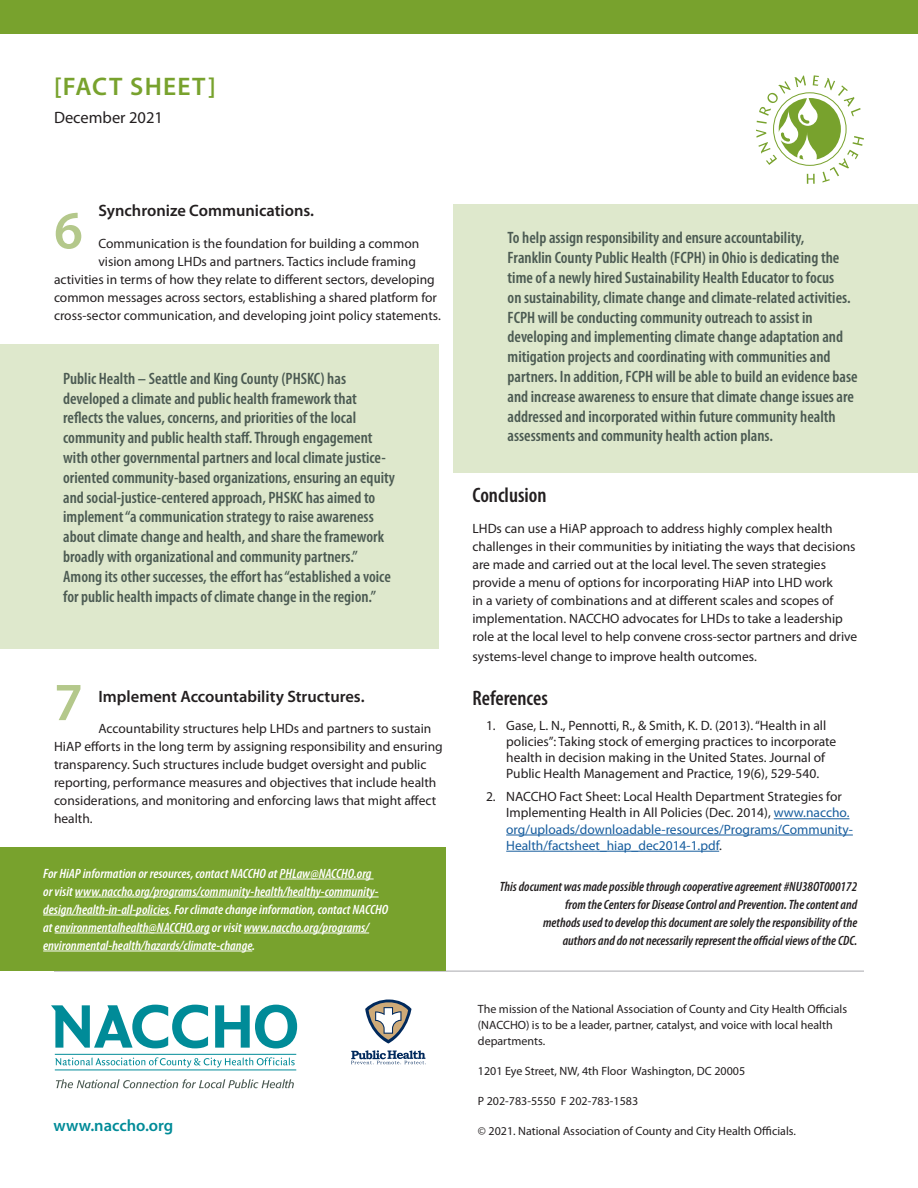
<style>
.page{position:relative;width:918px;height:1188px;background:#fff}
.page>*{position:absolute;margin:0;border:0;box-sizing:border-box;transform-origin:0 0}
.C{font:600 54px "Myriad Pro";color:#b4c88b}
.t1{font:600 25.5px "Myriad Pro";letter-spacing:.05em;color:#78a22d}
.Paragraph_Style_2{font:600 condensed 21px "Myriad Pro";color:#231f20}
.A{font:600 condensed 21px "Myriad Pro";color:#231f20}
.Paragraph_Style_2-2{font:600 condensed 16.5px/19.8px "Myriad Pro";color:#4b5a52}
.Paragraph_Style_2-3{font:600 16.5px "Myriad Pro";color:#231f20}
.t2{font:600 16.5px "Myriad Pro";color:#008b98}
.t3{font:16.5px "Myriad Pro";color:#231f20}
.Paragraph_Style_2-4{font:13.5px/18px "Myriad Pro";color:#231f20}
.COVER_TITLE{font:italic 600 condensed 13.5px/18px "Myriad Pro";color:#fff}
.body_copy{font:italic 600 condensed 13.5px/18px "Myriad Pro";color:#231f20;text-align:right}
.t4{font:13.5px/16.2px "Myriad Pro";color:#175d9e}
.copyright{font:12px/15.8px "Myriad Pro";color:#231f20}
.s1{color:#231f20}
</style>
<div class="page">
<div style="left:0;top:0;width:918px;height:34px;background:#78a22d"></div>
<svg style="left:56px;top:1079px;width:238px;height:9px"></svg>
<svg style="left:51px;top:1005px;width:157px;height:43px"></svg>
<svg style="left:215px;top:1005px;width:82px;height:43px"></svg>
<svg style="left:55px;top:1057px;width:240px;height:11px"></svg>
<hr style="left:55px;top:1054px;width:241px;height:1px;background:#008b98">
<hr style="left:55px;top:1070px;width:241px;height:1px;background:#008b98">
<svg style="left:351px;top:1050px;width:75px;height:15px"></svg>
<svg style="left:365px;top:1000px;width:47px;height:43px"></svg>
<hr style="left:54px;top:971px;width:810px;height:1px;background:#a8a9ad">
<svg style="left:756px;top:75px;width:108px;height:109px"></svg>
<hr style="left:774px;top:818px;width:76px;height:1px;background:#175d9e">
<hr style="left:506px;top:835px;width:347px;height:1px;background:#175d9e">
<hr style="left:506px;top:851px;width:213px;height:1px;background:#175d9e">
<div style="left:0;top:847px;width:446px;height:124px;background:#78a22d"></div>
<hr style="left:280px;top:879px;width:94px;height:1px;background:#fff">
<hr style="left:75px;top:897px;width:304px;height:1px;background:#fff">
<hr style="left:43px;top:915px;width:126px;height:1px;background:#fff">
<hr style="left:55px;top:933px;width:155px;height:1px;background:#fff">
<hr style="left:244px;top:933px;width:125px;height:1px;background:#fff">
<hr style="left:43px;top:951px;width:209px;height:1px;background:#fff">
<div style="left:0;top:345px;width:439px;height:304px;background:#dee8cc"></div>
<div style="left:454px;top:204px;width:464px;height:268px;background:#dee8cc"></div>
<p class="t1" style="left:54px;top:70px;width:163px">[FACT SHEET]</p>
<p class="t3" style="left:54px;top:107px;width:111px">December 2021</p>
<p class="Paragraph_Style_2-3" style="left:98px;top:200px;width:217px">Synchronize Communications.</p>
<p class="Paragraph_Style_2-4" style="left:98px;top:234px;width:322px">Communication is the foundation for building a common</p>
<p class="Paragraph_Style_2-4" style="left:98px;top:252px;width:319px">vision among LHDs and partners. Tactics include framing</p>
<p class="Paragraph_Style_2-4" style="left:54px;top:270px;width:382px">activities in terms of how they relate to different sectors, developing</p>
<p class="Paragraph_Style_2-4" style="left:54px;top:288px;width:384px">common messages across sectors, establishing a shared platform for</p>
<p class="Paragraph_Style_2-4" style="left:54px;top:306px;width:388px">cross-sector communication, and developing joint policy statements.</p>
<p class="C" style="left:54px;top:196px;width:30px">6</p>
<p class="Paragraph_Style_2-2" style="left:63px;top:368px;width:333px">Public Health – Seattle and King County (PHSKC) has developed a climate and public health framework that reflects the values, concerns, and priorities of the local community and public health staff. Through engagement with other governmental partners and local climate justice&shy;oriented community-based organizations, ensuring an equity and social-justice-centered approach, PHSKC has aimed to implement “a communication strategy to raise awareness about climate change and health, and share the framework broadly with organizational and community partners.” Among its other successes, the effort has “established a voice for public health impacts of climate change in the region.”</p>
<p class="C" style="left:54px;top:668px;width:30px">7</p>
<p class="Paragraph_Style_2-3" style="left:98px;top:686px;width:268px">Implement Accountability Structures.</p>
<p class="Paragraph_Style_2-4" style="left:54px;top:719px;width:390px;text-indent:44px">Accountability structures help LHDs and partners to sustain HiAP efforts in the long term by assigning responsibility and ensuring transparency. Such structures include budget oversight and public reporting, performance measures and objectives that include health considerations, and monitoring and enforcing laws that might affect health.</p>
<p class="COVER_TITLE" style="left:43px;top:864px;width:347px">For HiAP information or resources, contact NACCHO at PHLaw@NACCHO.org<br>or visit www.naccho.org/programs/community-health/healthy-community&shy;design/health-in-all-policies. For climate change information, contact NACCHO at environmentalhealth@NACCHO.org or visit www.naccho.org/programs/ environmental-health/hazards/climate-change.</p>
<p class="Paragraph_Style_2-2" style="left:508px;top:228px;width:352px">To help assign responsibility and ensure accountability,<br>Franklin County Public Health (FCPH) in Ohio is dedicating the time of a newly hired Sustainability Health Educator to focus<br>on sustainability, climate change and climate-related activities.<br>FCPH will be conducting community outreach to assist in developing and implementing climate change adaptation and mitigation projects and coordinating with communities and partners. In addition, FCPH will be able to build an evidence base and increase awareness to ensure that climate change issues are addressed and incorporated within future community health assessments and community health action plans.</p>
<p class="Paragraph_Style_2" style="left:472px;top:482px;width:76px">Conclusion</p>
<p class="Paragraph_Style_2-4" style="left:472px;top:520px;width:386px">LHDs can use a HiAP approach to address highly complex health challenges in their communities by initiating the ways that decisions are made and carried out at the local level. The seven strategies provide a menu of options for incorporating HiAP into LHD work<br>in a variety of combinations and at different scales and scopes of implementation. NACCHO advocates for LHDs to take a leadership role at the local level to help convene cross-sector partners and drive</p>
<p class="Paragraph_Style_2-4" style="left:472px;top:647px;width:286px">systems-level change to improve health outcomes.</p>
<p class="A" style="left:472px;top:685px;width:77px">References</p>
<p class="Paragraph_Style_2-4" style="left:506px;top:717px;width:332px;line-height:16.2px;text-indent:-20px">1. Gase, L. N., Pennotti, R., &amp; Smith, K. D. (2013). “Health in all policies”: Taking stock of emerging practices to incorporate health in decision making in the United States. Journal of Public Health Management and Practice, 19(6), 529-540.</p>
<p class="t4" style="left:506px;top:788px;width:348px;text-indent:-20px"><span class="s1">2. NACCHO Fact Sheet: Local Health Department Strategies for Implementing Health in All Policies (Dec. 2014),</span> www.naccho. org/uploads/downloadable-resources/Programs/Community-Health/factsheet_hiap_dec2014-1.pdf<span class="s1">.</span></p>
<p class="body_copy" style="left:500px;top:877px;width:359px">This document was made possible through cooperative agreement #NU38OT000172 from the Centers for Disease Control and Prevention. The content and<br>methods used to develop this document are solely the responsibility of the<br>authors and do not necessarily represent the official views of the CDC.</p>
<p class="copyright" style="left:478px;top:1001px;width:371px">The mission of the National Association of County and City Health Officials (NACCHO) is to be a leader, partner, catalyst, and voice with local health departments.</p>
<p class="copyright" style="left:478px;top:1063px;width:269px">1201 Eye Street, NW, 4th Floor Washington, DC 20005</p>
<p class="copyright" style="left:478px;top:1093px;width:162px">P 202-783-5550 F 202-783-1583</p>
<p class="t2" style="left:54px;top:1115px;width:121px">www.naccho.org</p>
<p class="copyright" style="left:478px;top:1123px;width:320px">© 2021. National Association of County and City Health Officials.</p>
</div>
